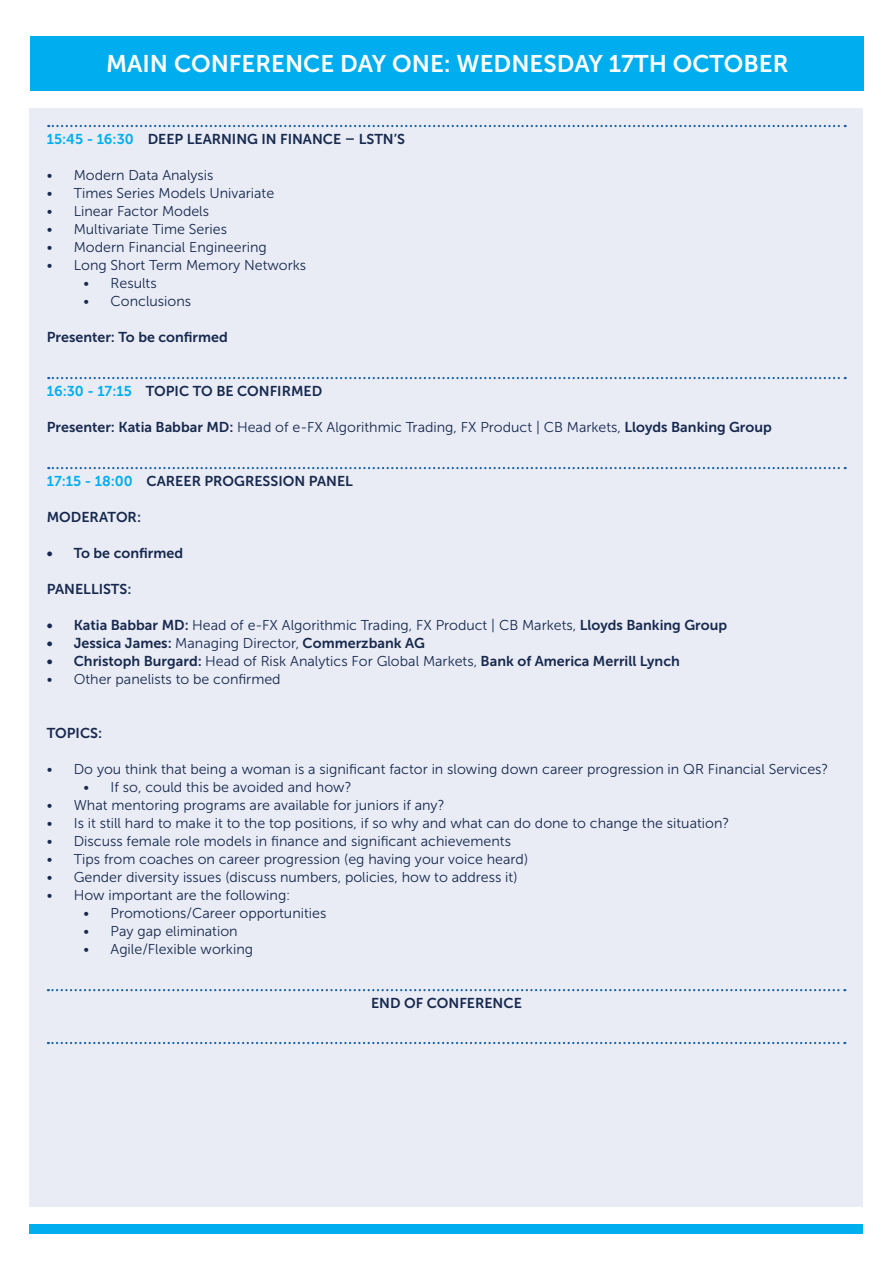
<style>
.page{position:relative;width:893px;height:1263px;background:#fff}
.page>*{position:absolute;margin:0;border:0;box-sizing:border-box;transform-origin:0 0}
.t1{font:24px "Museo Sans 700";color:#fff}
.t2{font:14.25px "Museo Sans 300";color:#17294e}
.t3{font:14.25px "Museo Sans 700";color:#17294e}
.s1{color:#00aeef}
.s2{font-family:"Museo Sans 700"}
.s3{font-family:"Museo Sans 300"}
</style>
<div class="page">
<div style="left:31px;top:36px;width:833px;height:54px;background:#00aeef"></div>
<div style="left:30px;top:1224px;width:833px;height:9px;background:#00aeef"></div>
<div style="left:30px;top:108px;width:833px;height:1098px;background:#e9ecf5"></div>
<svg style="left:48px;top:125px;width:798px;height:2px"></svg>
<svg style="left:48px;top:377px;width:798px;height:2px"></svg>
<svg style="left:48px;top:467px;width:798px;height:2px"></svg>
<svg style="left:48px;top:989px;width:797px;height:2px"></svg>
<svg style="left:48px;top:1042px;width:797px;height:2px"></svg>
<p class="t1" style="left:106px;top:50px;width:684px">MAIN CONFERENCE DAY ONE: WEDNESDAY 17TH OCTOBER</p>
<p class="t3" style="left:47px;top:131px;width:360px"><span class="s1">15:45 - 16:30</span> DEEP LEARNING IN FINANCE – LSTN’S</p>
<p class="t2" style="left:47px;top:167px;width:168px">• Modern Data Analysis</p>
<p class="t2" style="left:47px;top:185px;width:229px">• Times Series Models Univariate</p>
<p class="t2" style="left:47px;top:203px;width:164px">• Linear Factor Models</p>
<p class="t2" style="left:47px;top:221px;width:182px">• Multivariate Time Series</p>
<p class="t2" style="left:47px;top:239px;width:222px">• Modern Financial Engineering</p>
<p class="t2" style="left:47px;top:257px;width:261px">• Long Short Term Memory Networks</p>
<p class="t2" style="left:84px;top:275px;width:75px">• Results</p>
<p class="t2" style="left:84px;top:293px;width:109px">• Conclusions</p>
<p class="t3" style="left:47px;top:329px;width:183px">Presenter: To be confirmed</p>
<p class="t3" style="left:47px;top:383px;width:277px"><span class="s1">16:30 - 17:15</span> TOPIC TO BE CONFIRMED</p>
<p class="t2" style="left:47px;top:419px;width:727px"><span class="s2">Presenter: Katia Babbar MD:</span> Head of e-FX Algorithmic Trading, FX Product | CB Markets, <span class="s2">Lloyds Banking Group</span></p>
<p class="t3" style="left:47px;top:473px;width:308px"><span class="s1">17:15 - 18:00</span> CAREER PROGRESSION PANEL</p>
<p class="t3" style="left:47px;top:509px;width:96px">MODERATOR:</p>
<p class="t3" style="left:47px;top:545px;width:138px">• To be confirmed</p>
<p class="t3" style="left:47px;top:581px;width:86px">PANELLISTS:</p>
<p class="t2" style="left:47px;top:617px;width:682px"><span class="s2">• Katia Babbar MD:</span> Head of e-FX Algorithmic Trading, FX Product | CB Markets, <span class="s2">Lloyds Banking Group</span></p>
<p class="t3" style="left:47px;top:635px;width:380px">• Jessica James: <span class="s3">Managing Director,</span> Commerzbank AG</p>
<p class="t3" style="left:47px;top:653px;width:635px">• Christoph Burgard: <span class="s3">Head of Risk Analytics For Global Markets,</span> Bank of America Merrill Lynch</p>
<p class="t2" style="left:47px;top:671px;width:235px">• Other panelists to be confirmed</p>
<p class="t3" style="left:47px;top:725px;width:57px">TOPICS:</p>
<p class="t2" style="left:47px;top:761px;width:783px">• Do you think that being a woman is a significant factor in slowing down career progression in QR Financial Services?</p>
<p class="t2" style="left:84px;top:779px;width:269px">• If so, could this be avoided and how?</p>
<p class="t2" style="left:47px;top:797px;width:399px">• What mentoring programs are available for juniors if any?</p>
<p class="t2" style="left:47px;top:815px;width:684px">• Is it still hard to make it to the top positions, if so why and what can do done to change the situation?</p>
<p class="t2" style="left:47px;top:833px;width:466px">• Discuss female role models in finance and significant achievements</p>
<p class="t2" style="left:47px;top:851px;width:483px">• Tips from coaches on career progression (eg having your voice heard)</p>
<p class="t2" style="left:47px;top:869px;width:472px">• Gender diversity issues (discuss numbers, policies, how to address it)</p>
<p class="t2" style="left:47px;top:887px;width:245px">• How important are the following:</p>
<p class="t2" style="left:84px;top:905px;width:244px">• Promotions/Career opportunities</p>
<p class="t2" style="left:84px;top:923px;width:156px">• Pay gap elimination</p>
<p class="t2" style="left:84px;top:941px;width:171px">• Agile/Flexible working</p>
<p class="t3" style="left:371px;top:995px;width:152px">END OF CONFERENCE</p>
</div>
